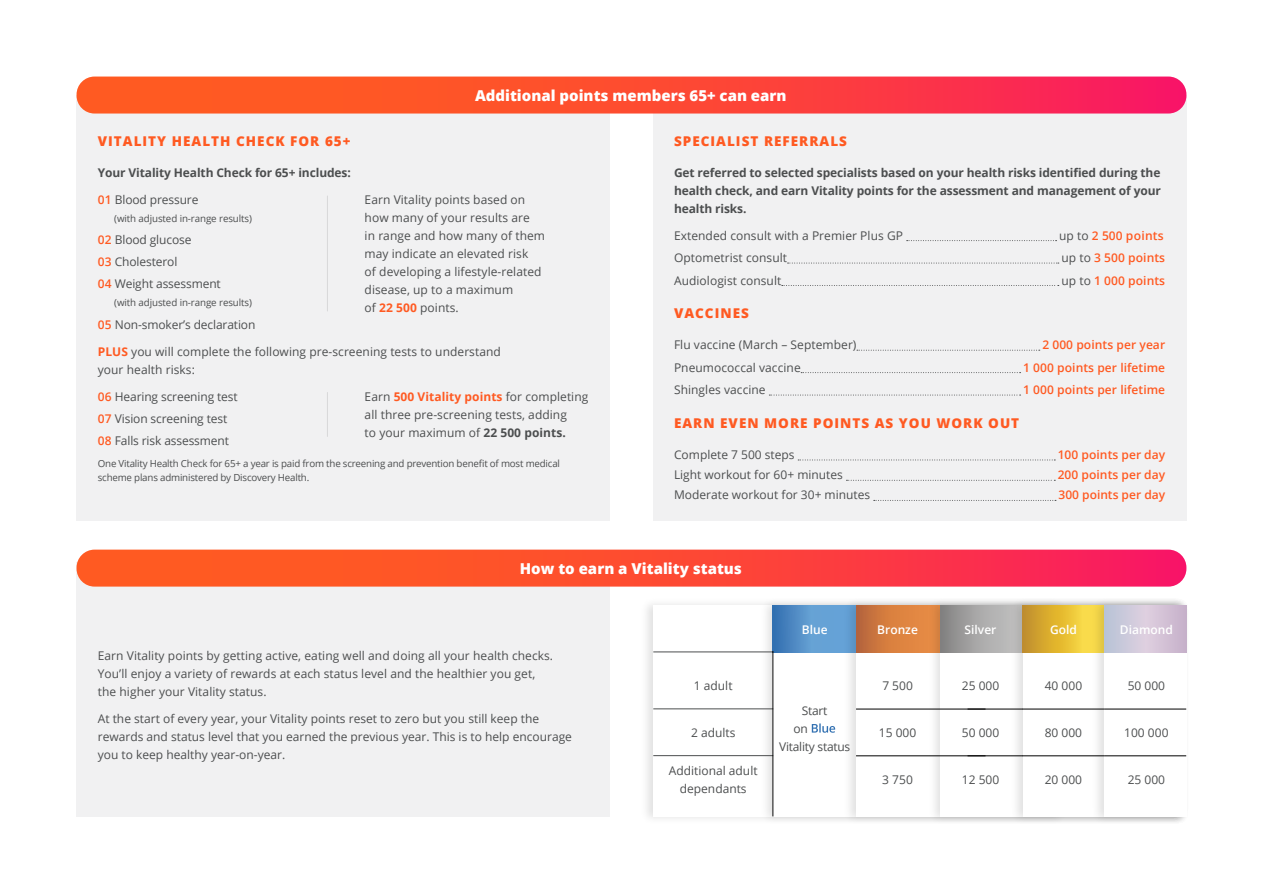
<style>
.page{position:relative;width:1263px;height:893px;background:#fff}
.page>*{position:absolute;margin:0;border:0;box-sizing:border-box;transform-origin:0 0}
.t1{font:800 15px "Open Sans";color:#fff}
.t2{font:800 13.5px "Open Sans";letter-spacing:.075em;color:#ff5a22}
.t3{font:600 12.15px "Open Sans";letter-spacing:.005em;color:#ff5a22}
.t4{font:12px/18px "Open Sans";letter-spacing:.005em;color:#4c4e4f}
.t5{font:700 12px/18px "Open Sans";letter-spacing:-.01em;color:#4c4e4f;text-align:justify}
.t6{font:600 12px "Open Sans";letter-spacing:.005em;color:#ff5a22}
.t7{font:600 12px "Open Sans";color:#fff}
.t8{font:12px/18px "Open Sans";letter-spacing:-.02em;color:#4c4e4f;text-align:center}
.t9{font:9.75px/13.5px "Open Sans";letter-spacing:-.02em;color:#4c4e4f}
.s1{font-weight:600;color:#ff5a22}
.s2{font-weight:700;color:#ff5a22}
.s3{font-weight:700}
.s4{font-weight:400;font-size:12px;color:#4c4e4f}
.s5{font-size:12px}
.s6{font-size:12.15px}
.s7{font-weight:600;color:#fff}
</style>
<div class="page">
<div style="left:77px;top:562px;width:533px;height:254px;background:#f1f1f2"></div>
<svg style="left:77px;top:550px;width:1109px;height:37px;background:#fc473a"></svg>
<div style="left:653px;top:114px;width:533px;height:407px;background:#f1f1f2"></div>
<svg style="left:907px;top:240px;width:149px;height:1px"></svg>
<svg style="left:787px;top:263px;width:272px;height:1px"></svg>
<svg style="left:782px;top:285px;width:277px;height:1px"></svg>
<svg style="left:857px;top:350px;width:183px;height:1px"></svg>
<svg style="left:801px;top:372px;width:220px;height:1px"></svg>
<svg style="left:769px;top:395px;width:252px;height:1px"></svg>
<svg style="left:798px;top:460px;width:257px;height:1px"></svg>
<svg style="left:846px;top:480px;width:209px;height:1px"></svg>
<svg style="left:874px;top:500px;width:182px;height:1px"></svg>
<div style="left:77px;top:114px;width:533px;height:407px;background:#f1f1f2"></div>
<hr style="left:327px;top:196px;width:1px;height:115px;background:#000">
<svg style="left:77px;top:77px;width:1109px;height:37px;background:#fc483a"></svg>
<hr style="left:327px;top:392px;width:1px;height:44px;background:#000">
<div style="left:640px;top:597px;width:549px;height:228px;background:#000;opacity:.12"></div>
<div style="left:653px;top:605px;width:531px;height:211px;background:#fff"></div>
<div style="left:760px;top:597px;width:307px;height:228px;background:#000;opacity:.12"></div>
<div style="left:773px;top:605px;width:290px;height:211px;background:#fff"></div>
<svg style="left:773px;top:605px;width:70px;height:47px;background:#5793ca"></svg>
<div style="left:843px;top:597px;width:347px;height:228px;background:#000;opacity:.12"></div>
<div style="left:856px;top:605px;width:329px;height:211px;background:#fff"></div>
<svg style="left:856px;top:605px;width:71px;height:47px;background:#d37c3f"></svg>
<div style="left:927px;top:597px;width:263px;height:228px;background:#000;opacity:.12"></div>
<div style="left:940px;top:605px;width:245px;height:211px;background:#fff"></div>
<svg style="left:940px;top:605px;width:70px;height:47px;background:#a3a2a2"></svg>
<hr style="left:967px;top:709px;width:91px;height:1px;background:#000">
<hr style="left:967px;top:756px;width:91px;height:1px;background:#000">
<hr style="left:856px;top:709px;width:129px;height:1px;background:#000">
<hr style="left:856px;top:756px;width:129px;height:1px;background:#000">
<div style="left:1010px;top:597px;width:180px;height:228px;background:#000;opacity:.12"></div>
<div style="left:1023px;top:605px;width:162px;height:211px;background:#fff"></div>
<svg style="left:1023px;top:605px;width:68px;height:47px;background:#e0b635"></svg>
<hr style="left:1023px;top:709px;width:107px;height:1px;background:#000">
<hr style="left:1023px;top:756px;width:107px;height:1px;background:#000">
<div style="left:1091px;top:597px;width:99px;height:228px;background:#000;opacity:.12"></div>
<div style="left:1104px;top:605px;width:82px;height:211px;background:#fff"></div>
<svg style="left:1104px;top:605px;width:82px;height:47px;background:#cec4d7"></svg>
<hr style="left:1104px;top:709px;width:82px;height:1px;background:#000">
<hr style="left:1104px;top:756px;width:82px;height:1px;background:#000">
<hr style="left:653px;top:708px;width:120px;height:1px;background:#4c4e4f">
<hr style="left:653px;top:755px;width:120px;height:1px;background:#4c4e4f">
<hr style="left:653px;top:651px;width:120px;height:1px;background:#4c4e4f">
<hr style="left:773px;top:651px;width:1px;height:165px;background:#000">
<p class="t1" style="left:475px;top:84px;width:313px">Additional points members 65+ can earn</p>
<p class="t2" style="left:98px;top:131px;width:254px">VITALITY HEALTH CHECK FOR 65+</p>
<p class="t5" style="left:98px;top:163px;width:254px">Your Vitality Health Check for 65+ includes:</p>
<p class="t4" style="left:98px;top:190px;width:102px"><span class="s1">01</span> Blood pressure</p>
<p class="t9" style="left:114px;top:211px;width:139px">(with adjusted in-range results)</p>
<p class="t4" style="left:98px;top:228px;width:125px;line-height:22.2px"><span class="s1">02</span> Blood glucose<br><span class="s1">03</span> Cholesterol<br><span class="s1">04</span> Weight assessment</p>
<p class="t9" style="left:114px;top:296px;width:139px">(with adjusted in-range results)</p>
<p class="t4" style="left:98px;top:315px;width:159px"><span class="s1">05</span> Non-smoker’s declaration</p>
<p class="t4" style="left:365px;top:190px;width:182px">Earn Vitality points based on how many of your results are<br>in range and how many of them may indicate an elevated risk<br>of developing a lifestyle-related disease, up to a maximum<br>of <span class="s2">22 500</span> points.</p>
<p class="t4" style="left:98px;top:343px;width:405px"><span class="s2">PLUS</span> you will complete the following pre-screening tests to understand your health risks:</p>
<p class="t4" style="left:98px;top:385px;width:141px;line-height:22.2px"><span class="s1">06</span> Hearing screening test<br><span class="s1">07</span> Vision screening test<br><span class="s1">08</span> Falls risk assessment</p>
<p class="t4" style="left:365px;top:387px;width:225px">Earn <span class="s2">500 Vitality points</span> for completing all three pre-screening tests, adding<br>to your maximum of <span class="s3">22 500 points.</span></p>
<p class="t9" style="left:98px;top:457px;width:464px">One Vitality Health Check for 65+ a year is paid from the screening and prevention benefit of most medical scheme plans administered by Discovery Health.</p>
<p class="t2" style="left:674px;top:131px;width:175px">SPECIALIST REFERRALS</p>
<p class="t5" style="left:674px;top:163px;width:488px">Get referred to selected specialists based on your health risks identified during the health check, and earn Vitality points for the assessment and management of your health risks.</p>
<p class="t4" style="left:674px;top:226px;width:231px">Extended consult with a Premier Plus GP</p>
<p class="t3" style="left:1059px;top:227px;width:106px"><span class="s4">up to</span> <span class="s5">2 500</span> points</p>
<p class="t4" style="left:674px;top:248px;width:115px">Optometrist consult</p>
<p class="t3" style="left:1061px;top:249px;width:105px"><span class="s4">up to</span> <span class="s5">3 500</span> points</p>
<p class="t4" style="left:674px;top:271px;width:109px">Audiologist consult</p>
<p class="t3" style="left:1061px;top:272px;width:105px"><span class="s4">up to</span> <span class="s5">1 000</span> points</p>
<p class="t2" style="left:674px;top:303px;width:76px">VACCINES</p>
<p class="t4" style="left:674px;top:336px;width:184px">Flu vaccine (March – September)</p>
<p class="t6" style="left:1042px;top:337px;width:124px">2 000 <span class="s6">points</span> per year</p>
<p class="t4" style="left:674px;top:358px;width:128px">Pneumococcal vaccine</p>
<p class="t6" style="left:1023px;top:359px;width:143px">1 000 <span class="s6">points</span> per lifetime</p>
<p class="t4" style="left:674px;top:380px;width:93px">Shingles vaccine</p>
<p class="t6" style="left:1023px;top:382px;width:143px">1 000 <span class="s6">points</span> per lifetime</p>
<p class="t2" style="left:674px;top:413px;width:347px">EARN EVEN MORE POINTS AS YOU WORK OUT</p>
<p class="t4" style="left:674px;top:445px;width:122px">Complete 7 500 steps</p>
<p class="t6" style="left:1058px;top:446px;width:109px">100 <span class="s6">points</span> per day</p>
<p class="t4" style="left:674px;top:465px;width:170px">Light workout for 60+ minutes</p>
<p class="t6" style="left:1058px;top:467px;width:109px">200 <span class="s6">points</span> per day</p>
<p class="t4" style="left:674px;top:486px;width:198px">Moderate workout for 30+ minutes</p>
<p class="t6" style="left:1058px;top:487px;width:108px">300 points per day</p>
<p class="t1" style="left:520px;top:557px;width:224px">How to earn a Vitality status</p>
<p class="t7" style="left:802px;top:621px;width:27px">Blue</p>
<p class="t7" style="left:877px;top:621px;width:42px">Bronze</p>
<p class="t7" style="left:965px;top:621px;width:33px">Silver</p>
<p class="t7" style="left:1050px;top:621px;width:28px">Gold</p>
<p class="t7" style="left:1120px;top:621px;width:55px">Diamond</p>
<p class="t4" style="left:98px;top:646px;width:457px">Earn Vitality points by getting active, eating well and doing all your health checks.<br>You’ll enjoy a variety of rewards at each status level and the healthier you get, the higher your Vitality status.</p>
<p class="t4" style="left:98px;top:709px;width:476px">At the start of every year, your Vitality points reset to zero but you still keep the rewards and status level that you earned the previous year. This is to help encourage you to keep healthy year-on-year.</p>
<p class="t4" style="left:694px;top:676px;width:40px">1 adult</p>
<p class="t4" style="left:882px;top:676px;width:32px">7 500</p>
<p class="t4" style="left:962px;top:676px;width:39px">25 000</p>
<p class="t4" style="left:1045px;top:676px;width:39px">40 000</p>
<p class="t4" style="left:1128px;top:676px;width:39px">50 000</p>
<p class="t8" style="left:779px;top:701px;width:73px">Start<br>on <span class="s7">Blue<br></span>Vitality status</p>
<p class="t4" style="left:691px;top:723px;width:46px">2 adults</p>
<p class="t4" style="left:879px;top:723px;width:39px">15 000</p>
<p class="t4" style="left:962px;top:723px;width:39px">50 000</p>
<p class="t4" style="left:1045px;top:723px;width:39px">80 000</p>
<p class="t4" style="left:1124px;top:723px;width:46px">100 000</p>
<p class="t4" style="left:669px;top:761px;width:90px;text-align:center">Additional adult dependants</p>
<p class="t4" style="left:882px;top:770px;width:32px">3 750</p>
<p class="t4" style="left:962px;top:770px;width:39px">12 500</p>
<p class="t4" style="left:1045px;top:770px;width:39px">20 000</p>
<p class="t4" style="left:1128px;top:770px;width:39px">25 000</p>
</div>
